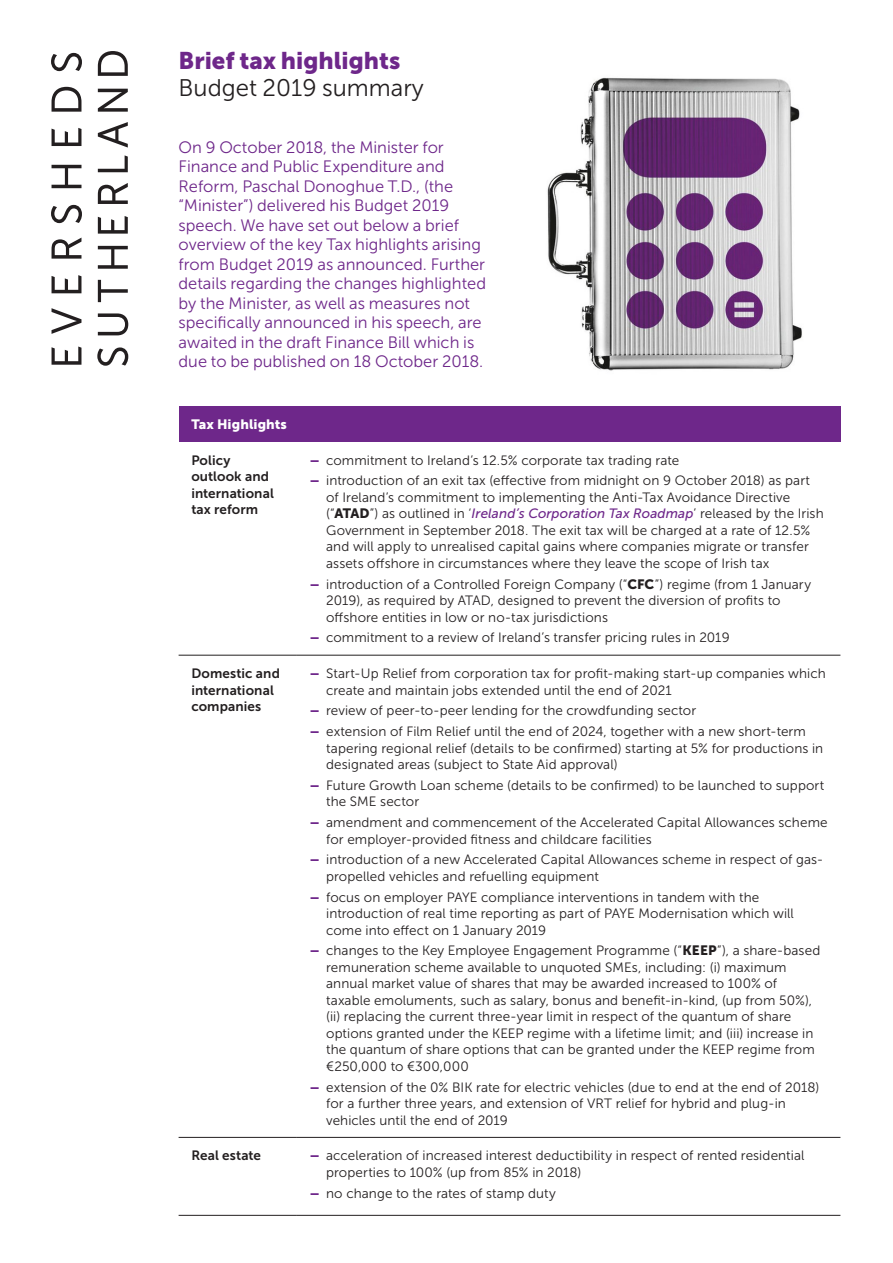
<style>
.page{position:relative;width:893px;height:1263px;background:#fff}
.page>*{position:absolute;margin:0;border:0;box-sizing:border-box;transform-origin:0 0}
.Intro_MS_300_16_18pt{font:24px "Museo Sans 900";color:#6e278a}
.Intro_MS_300_16_18pt-2{font:24px "Museo Sans 300";color:#231f20}
.Intro_MS_300_16_18pt-3{font:16.5px/19.5px "Museo Sans 300";color:#6e278a}
.Body_Copy_MS_300_9_1{font:13.5px/16.5px "Museo Sans 300";letter-spacing:.005em;color:#231f20}
.Body_Copy_MS_300_9_1-2{font:13.5px/16.5px "Museo Sans 700";letter-spacing:.01em;color:#231f20}
.Body_Copy_MS_300_9_1-3{font:13.5px "Museo Sans 900";letter-spacing:.005em;color:#fff}
.s1{font-family:"Museo Sans 900";color:#6e278a}
.s2{font-family:"Museo Sans 900"}
.s3{font-family:"Museo Sans 500";font-style:italic;color:#6e278a}
</style>
<div class="page">
<svg style="left:52px;top:346px;width:29px;height:19px"></svg>
<svg style="left:52px;top:308px;width:29px;height:26px"></svg>
<svg style="left:52px;top:275px;width:29px;height:18px"></svg>
<svg style="left:52px;top:238px;width:29px;height:21px"></svg>
<svg style="left:52px;top:165px;width:29px;height:23px"></svg>
<svg style="left:52px;top:128px;width:29px;height:18px"></svg>
<svg style="left:52px;top:87px;width:29px;height:25px"></svg>
<svg style="left:98px;top:313px;width:30px;height:22px"></svg>
<svg style="left:98px;top:280px;width:30px;height:22px"></svg>
<svg style="left:98px;top:246px;width:30px;height:23px"></svg>
<svg style="left:98px;top:216px;width:30px;height:18px"></svg>
<svg style="left:98px;top:183px;width:30px;height:21px"></svg>
<svg style="left:98px;top:155px;width:30px;height:17px"></svg>
<svg style="left:98px;top:122px;width:30px;height:26px"></svg>
<svg style="left:98px;top:89px;width:30px;height:23px"></svg>
<svg style="left:98px;top:51px;width:30px;height:25px"></svg>
<svg style="left:51px;top:205px;width:31px;height:18px"></svg>
<svg style="left:51px;top:53px;width:31px;height:18px"></svg>
<svg style="left:97px;top:347px;width:31px;height:19px"></svg>
<div style="left:179px;top:406px;width:661px;height:36px;background:#6e278a"></div>
<hr style="left:179px;top:655px;width:118px;height:1px;background:#231f20">
<hr style="left:297px;top:655px;width:543px;height:1px;background:#231f20">
<hr style="left:179px;top:1137px;width:118px;height:1px;background:#231f20">
<hr style="left:297px;top:1137px;width:543px;height:1px;background:#231f20">
<hr style="left:179px;top:1215px;width:118px;height:1px;background:#231f20">
<hr style="left:297px;top:1215px;width:543px;height:1px;background:#231f20">
<img style="left:547px;top:77px;width:255px;height:294px">
<p class="Intro_MS_300_16_18pt" style="left:179px;top:47px;width:223px">Brief tax highlights</p>
<p class="Intro_MS_300_16_18pt-2" style="left:179px;top:75px;width:247px">Budget 2019 summary</p>
<p class="Intro_MS_300_16_18pt-3" style="left:179px;top:138px;width:309px">On 9 October 2018, the Minister for Finance and Public Expenditure and Reform, Paschal Donoghue T.D., (the “Minister”) delivered his Budget 2019 speech. We have set out below a brief overview of the key Tax highlights arising from Budget 2019 as announced. Further details regarding the changes highlighted by the Minister, as well as measures not specifically announced in his speech, are awaited in the draft Finance Bill which is due to be published on 18 October 2018.</p>
<p class="Body_Copy_MS_300_9_1-3" style="left:191px;top:417px;width:97px">Tax Highlights</p>
<p class="Body_Copy_MS_300_9_1-2" style="left:191px;top:452px;width:84px">Policy outlook and international tax reform</p>
<p class="Body_Copy_MS_300_9_1" style="left:310px;top:452px;width:371px"><span class="s1">–</span> commitment to Ireland’s 12.5% corporate tax trading rate</p>
<p class="Body_Copy_MS_300_9_1" style="left:326px;top:473px;width:499px;text-indent:-16px"><span class="s1">–</span> introduction of an exit tax (effective from midnight on 9 October 2018) as part of Ireland’s commitment to implementing the Anti-Tax Avoidance Directive (“<span class="s2">ATAD</span>”) as outlined in ‘<span class="s3">Ireland’s Corporation Tax Roadmap</span>’ released by the Irish Government in September 2018. The exit tax will be charged at a rate of 12.5% and will apply to unrealised capital gains where companies migrate or transfer assets offshore in circumstances where they leave the scope of Irish tax</p>
<p class="Body_Copy_MS_300_9_1" style="left:326px;top:576px;width:486px;text-indent:-16px"><span class="s1">–</span> introduction of a Controlled Foreign Company (“<span class="s2">CFC</span>”) regime (from 1 January<br>2019), as required by ATAD, designed to prevent the diversion of profits to offshore entities in low or no-tax jurisdictions</p>
<p class="Body_Copy_MS_300_9_1" style="left:310px;top:630px;width:422px"><span class="s1">–</span> commitment to a review of Ireland’s transfer pricing rules in 2019</p>
<p class="Body_Copy_MS_300_9_1-2" style="left:191px;top:665px;width:90px">Domestic and international companies</p>
<p class="Body_Copy_MS_300_9_1" style="left:326px;top:665px;width:501px;text-indent:-16px"><span class="s1">–</span> Start-Up Relief from corporation tax for profit-making start-up companies which create and maintain jobs extended until the end of 2021</p>
<p class="Body_Copy_MS_300_9_1" style="left:310px;top:702px;width:388px"><span class="s1">–</span> review of peer-to-peer lending for the crowdfunding sector</p>
<p class="Body_Copy_MS_300_9_1" style="left:326px;top:723px;width:499px;text-indent:-16px"><span class="s1">–</span> extension of Film Relief until the end of 2024, together with a new short-term tapering regional relief (details to be confirmed) starting at 5% for productions in designated areas (subject to State Aid approval)</p>
<p class="Body_Copy_MS_300_9_1" style="left:326px;top:777px;width:500px;text-indent:-16px"><span class="s1">–</span> Future Growth Loan scheme (details to be confirmed) to be launched to support the SME sector</p>
<p class="Body_Copy_MS_300_9_1" style="left:326px;top:814px;width:503px;text-indent:-16px"><span class="s1">–</span> amendment and commencement of the Accelerated Capital Allowances scheme for employer-provided fitness and childcare facilities</p>
<p class="Body_Copy_MS_300_9_1" style="left:326px;top:851px;width:499px;text-indent:-16px"><span class="s1">–</span> introduction of a new Accelerated Capital Allowances scheme in respect of gas&shy;propelled vehicles and refuelling equipment</p>
<p class="Body_Copy_MS_300_9_1" style="left:326px;top:889px;width:469px;text-indent:-16px"><span class="s1">–</span> focus on employer PAYE compliance interventions in tandem with the introduction of real time reporting as part of PAYE Modernisation which will come into effect on 1 January 2019</p>
<p class="Body_Copy_MS_300_9_1" style="left:326px;top:942px;width:496px;text-indent:-16px"><span class="s1">–</span> changes to the Key Employee Engagement Programme (“<span class="s2">KEEP</span>”), a share-based remuneration scheme available to unquoted SMEs, including: (i) maximum annual market value of shares that may be awarded increased to 100% of taxable emoluments, such as salary, bonus and benefit-in-kind, (up from 50%), (ii) replacing the current three-year limit in respect of the quantum of share options granted under the KEEP regime with a lifetime limit; and (iii) increase in the quantum of share options that can be granted under the KEEP regime from €250,000 to €300,000</p>
<p class="Body_Copy_MS_300_9_1" style="left:326px;top:1079px;width:495px;text-indent:-16px"><span class="s1">–</span> extension of the 0% BIK rate for electric vehicles (due to end at the end of 2018) for a further three years, and extension of VRT relief for hybrid and plug-in vehicles until the end of 2019</p>
<p class="Body_Copy_MS_300_9_1-2" style="left:191px;top:1147px;width:71px">Real estate</p>
<p class="Body_Copy_MS_300_9_1" style="left:326px;top:1147px;width:480px;text-indent:-16px"><span class="s1">–</span> acceleration of increased interest deductibility in respect of rented residential properties to 100% (up from 85% in 2018)</p>
<p class="Body_Copy_MS_300_9_1" style="left:310px;top:1185px;width:248px"><span class="s1">–</span> no change to the rates of stamp duty</p>
</div>
